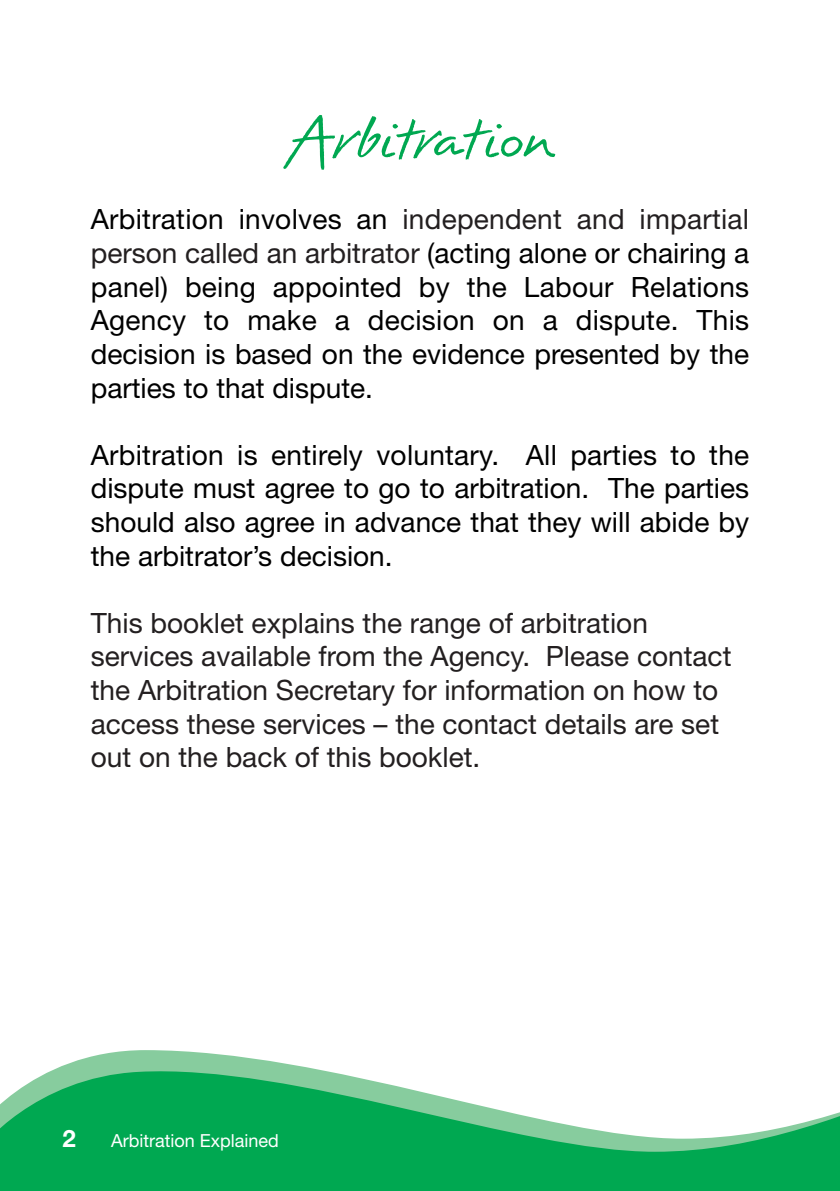
<style>
.page{position:relative;width:840px;height:1191px;background:#fff}
.page>*{position:absolute;margin:0;border:0;box-sizing:border-box;transform-origin:0 0}
.t1{font:78px "Erazure";color:#00a851}
.t2{font:28px/33.6px "Helvetica Neue";color:#000;text-align:justify}
.t3{font:28px/33.6px "Helvetica Neue";color:#231f20}
.t4{font:700 24px "Helvetica Neue";color:#fff}
.t5{font:18px "Helvetica Neue";color:#fff}
.s1{color:#231f20}
</style>
<div class="page">
<svg style="left:0;top:1050px;width:839px;height:141px;fill:#00a851"></svg>
<h1 class="t1" style="left:285px;top:85px;width:270px">Arbitration</h1>
<p class="t2" style="left:91px;top:206px;width:659px">Arbitration involves an <span class="s1">independent and impartial person called an arbitrator</span> (acting alone or chairing a panel) being appointed by the Labour Relations Agency to make a decision on a dispute. This decision is based on the evidence presented by the parties to that dispute.</p>
<p class="t2" style="left:91px;top:441px;width:659px">Arbitration is entirely voluntary. All parties to the dispute must agree to go to arbitration. The parties should also agree in advance that they will abide by the arbitrator’s decision.</p>
<p class="t3" style="left:91px;top:609px;width:641px">This booklet explains the range of arbitration services available from the Agency. Please contact the Arbitration Secretary for information on how to access these services – the contact details are set out on the back of this booklet.</p>
<p class="t4" style="left:62px;top:1130px;width:15px">2</p>
<p class="t5" style="left:111px;top:1134px;width:169px">Arbitration Explained</p>
</div>
